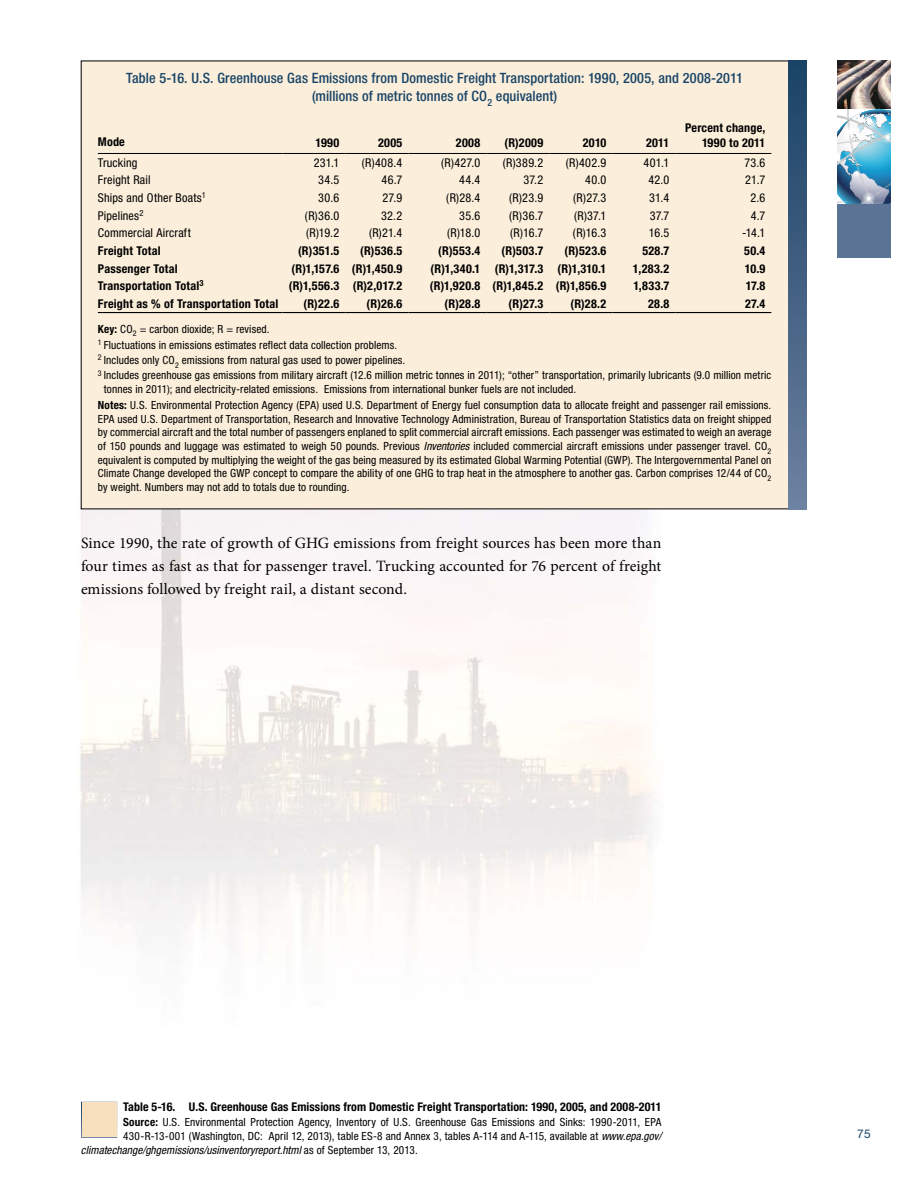
<style>
.page{position:relative;width:918px;height:1188px;background:#fff}
.page>*{position:absolute;margin:0;border:0;box-sizing:border-box;transform-origin:0 0}
.t1{font:15.75px/23.2px "Minion Pro";letter-spacing:.005em;color:#000;text-align:justify}
.t2{font:500 condensed 14.25px/18px "Helvetica Neue LT Std";letter-spacing:.005em;color:#184467;text-align:center}
.t3{font:700 condensed 12.15px/15px "Helvetica Neue LT Std";letter-spacing:.02em;color:#000;text-align:right}
.t4{font:condensed 12.15px "Helvetica Neue LT Std";letter-spacing:.015em;color:#000}
.t5{font:700 condensed 12.15px "Helvetica Neue LT Std";letter-spacing:.04em;color:#000}
.t6{font:700 condensed 12px "Helvetica Neue LT Std";letter-spacing:.005em;color:#000}
.t7{font:12px "Helvetica Neue LT Std";color:#184467}
.t8{font:condensed 11.25px/13.5px "Helvetica Neue LT Std";letter-spacing:.01em;color:#000}
.t9{font:italic condensed 11.25px "Helvetica Neue LT Std";letter-spacing:.005em;color:#000}
.s1{font-weight:700}
.s2{font-style:italic}
.s3{font-style:normal}
</style>
<div class="page">
<img style="left:837px;top:61px;width:54px;height:48px">
<svg style="left:837px;top:109px;width:54px;height:95px"></svg>
<div style="left:837px;top:204px;width:54px;height:54px;background:#5b7394"></div>
<img style="left:80px;top:425px;width:661px;height:523px">
<div style="left:81px;top:61px;width:719px;height:448px;background:#fbeedb"></div>
<hr style="left:98px;top:153px;width:184px;height:1px;background:#000">
<hr style="left:282px;top:153px;width:63px;height:1px;background:#000">
<hr style="left:345px;top:153px;width:63px;height:1px;background:#000">
<hr style="left:408px;top:153px;width:78px;height:1px;background:#000">
<hr style="left:486px;top:153px;width:63px;height:1px;background:#000">
<hr style="left:549px;top:153px;width:63px;height:1px;background:#000">
<hr style="left:612px;top:153px;width:63px;height:1px;background:#000">
<hr style="left:675px;top:153px;width:96px;height:1px;background:#000">
<hr style="left:98px;top:312px;width:184px;height:1px;background:#000">
<hr style="left:282px;top:312px;width:63px;height:1px;background:#000">
<hr style="left:345px;top:312px;width:63px;height:1px;background:#000">
<hr style="left:408px;top:312px;width:78px;height:1px;background:#000">
<hr style="left:486px;top:312px;width:63px;height:1px;background:#000">
<hr style="left:549px;top:312px;width:63px;height:1px;background:#000">
<hr style="left:612px;top:312px;width:63px;height:1px;background:#000">
<hr style="left:675px;top:312px;width:96px;height:1px;background:#000">
<div style="left:788px;top:61px;width:18px;height:448px;background:linear-gradient(to bottom,#194266,#6d80a0)"></div>
<div style="left:81px;top:1102px;width:36px;height:36px;background:#f8dfbd"></div>
<p class="t2" style="left:126px;top:69px;width:618px">Table 5-16. U.S. Greenhouse Gas Emissions from Domestic Freight Transportation: 1990, 2005, and 2008-2011 (millions of metric tonnes of CO<sub>2</sub> equivalent)</p>
<p class="t3" style="left:98px;top:134px;width:29px">Mode</p>
<p class="t3" style="left:316px;top:135px;width:25px">1990</p>
<p class="t3" style="left:378px;top:135px;width:26px">2005</p>
<p class="t3" style="left:456px;top:135px;width:26px">2008</p>
<p class="t3" style="left:505px;top:135px;width:40px">(R)2009</p>
<p class="t3" style="left:583px;top:135px;width:25px">2010</p>
<p class="t3" style="left:646px;top:135px;width:25px">2011</p>
<p class="t3" style="left:685px;top:120px;width:82px">Percent change,<br>1990 to 2011</p>
<p class="t4" style="left:98px;top:155px;width:41px">Trucking</p>
<p class="t4" style="left:314px;top:155px;width:27px">231.1</p>
<p class="t4" style="left:362px;top:155px;width:42px">(R)408.4</p>
<p class="t4" style="left:441px;top:155px;width:41px">(R)427.0</p>
<p class="t4" style="left:503px;top:155px;width:42px">(R)389.2</p>
<p class="t4" style="left:566px;top:155px;width:42px">(R)402.9</p>
<p class="t4" style="left:644px;top:155px;width:27px">401.1</p>
<p class="t4" style="left:744px;top:155px;width:22px">73.6</p>
<p class="t4" style="left:98px;top:173px;width:54px">Freight Rail</p>
<p class="t4" style="left:318px;top:173px;width:23px">34.5</p>
<p class="t4" style="left:381px;top:173px;width:22px">46.7</p>
<p class="t4" style="left:459px;top:173px;width:23px">44.4</p>
<p class="t4" style="left:523px;top:173px;width:22px">37.2</p>
<p class="t4" style="left:585px;top:173px;width:23px">40.0</p>
<p class="t4" style="left:648px;top:173px;width:22px">42.0</p>
<p class="t4" style="left:745px;top:173px;width:22px">21.7</p>
<p class="t4" style="left:98px;top:191px;width:109px">Ships and Other Boats<sup>1</sup></p>
<p class="t4" style="left:318px;top:191px;width:23px">30.6</p>
<p class="t4" style="left:382px;top:191px;width:21px">27.9</p>
<p class="t4" style="left:446px;top:191px;width:36px">(R)28.4</p>
<p class="t4" style="left:509px;top:191px;width:36px">(R)23.9</p>
<p class="t4" style="left:573px;top:191px;width:35px">(R)27.3</p>
<p class="t4" style="left:649px;top:191px;width:22px">31.4</p>
<p class="t4" style="left:750px;top:191px;width:16px">2.6</p>
<p class="t4" style="left:98px;top:208px;width:47px">Pipelines<sup>2</sup></p>
<p class="t4" style="left:305px;top:208px;width:36px">(R)36.0</p>
<p class="t4" style="left:381px;top:208px;width:23px">32.2</p>
<p class="t4" style="left:459px;top:208px;width:23px">35.6</p>
<p class="t4" style="left:509px;top:208px;width:36px">(R)36.7</p>
<p class="t4" style="left:574px;top:208px;width:34px">(R)37.1</p>
<p class="t4" style="left:650px;top:208px;width:21px">37.7</p>
<p class="t4" style="left:751px;top:208px;width:16px">4.7</p>
<p class="t4" style="left:98px;top:226px;width:94px">Commercial Aircraft</p>
<p class="t4" style="left:306px;top:226px;width:35px">(R)19.2</p>
<p class="t4" style="left:369px;top:226px;width:35px">(R)21.4</p>
<p class="t4" style="left:447px;top:226px;width:35px">(R)18.0</p>
<p class="t4" style="left:510px;top:226px;width:35px">(R)16.7</p>
<p class="t4" style="left:573px;top:226px;width:35px">(R)16.3</p>
<p class="t4" style="left:649px;top:226px;width:22px">16.5</p>
<p class="t4" style="left:742px;top:226px;width:25px">-14.1</p>
<p class="t3" style="left:98px;top:243px;width:64px">Freight Total</p>
<p class="t3" style="left:298px;top:243px;width:43px">(R)351.5</p>
<p class="t3" style="left:360px;top:243px;width:44px">(R)536.5</p>
<p class="t3" style="left:438px;top:243px;width:44px">(R)553.4</p>
<p class="t3" style="left:502px;top:243px;width:43px">(R)503.7</p>
<p class="t3" style="left:564px;top:243px;width:43px">(R)523.6</p>
<p class="t3" style="left:642px;top:243px;width:29px">528.7</p>
<p class="t3" style="left:744px;top:243px;width:23px">50.4</p>
<p class="t3" style="left:98px;top:261px;width:81px">Passenger Total</p>
<p class="t3" style="left:292px;top:261px;width:112px">(R)1,157.6 (R)1,450.9</p>
<p class="t3" style="left:431px;top:261px;width:177px">(R)1,340.1 (R)1,317.3 (R)1,310.1</p>
<p class="t3" style="left:633px;top:261px;width:38px">1,283.2</p>
<p class="t3" style="left:745px;top:261px;width:22px">10.9</p>
<p class="t3" style="left:98px;top:278px;width:107px">Transportation Total<sup>3</sup></p>
<p class="t3" style="left:289px;top:278px;width:115px">(R)1,556.3 (R)2,017.2</p>
<p class="t5" style="left:430px;top:279px;width:178px">(R)1,920.8 (R)1,845.2 (R)1,856.9</p>
<p class="t3" style="left:633px;top:278px;width:37px">1,833.7</p>
<p class="t3" style="left:746px;top:278px;width:21px">17.8</p>
<p class="t3" style="left:98px;top:296px;width:182px">Freight as % of Transportation Total</p>
<p class="t3" style="left:304px;top:296px;width:37px">(R)22.6</p>
<p class="t3" style="left:367px;top:296px;width:37px">(R)26.6</p>
<p class="t3" style="left:445px;top:296px;width:37px">(R)28.8</p>
<p class="t3" style="left:509px;top:296px;width:36px">(R)27.3</p>
<p class="t3" style="left:570px;top:296px;width:37px">(R)28.2</p>
<p class="t3" style="left:648px;top:296px;width:23px">28.8</p>
<p class="t3" style="left:745px;top:296px;width:22px">27.4</p>
<p class="t8" style="left:98px;top:320px;width:301px;line-height:16.5px"><span class="s1">Key:</span> CO<sub>2</sub> = carbon dioxide; R = revised.<br><sup>1</sup> Fluctuations in emissions estimates reflect data collection problems.</p>
<p class="t8" style="left:98px;top:353px;width:675px;line-height:15px"><sup>2</sup> Includes only CO<sub>2</sub> emissions from natural gas used to power pipelines.<br><sup>3</sup> Includes greenhouse gas emissions from military aircraft (12.6 million metric tonnes in 2011); “other” transportation, primarily lubricants (9.0 million metric</p>
<p class="t8" style="left:98px;top:381px;width:675px;line-height:16.5px;text-indent:6px">tonnes in 2011); and electricity-related emissions. Emissions from international bunker fuels are not included.<br><span class="s1">Notes:</span> U.S. Environmental Protection Agency (EPA) used U.S. Department of Energy fuel consumption data to allocate freight and passenger rail emissions.</p>
<p class="t8" style="left:98px;top:412px;width:675px;text-align:justify">EPA used U.S. Department of Transportation, Research and Innovative Technology Administration, Bureau of Transportation Statistics data on freight shipped by commercial aircraft and the total number of passengers enplaned to split commercial aircraft emissions. Each passenger was estimated to weigh an average of 150 pounds and luggage was estimated to weigh 50 pounds. Previous <span class="s2">Inventories</span> included commercial aircraft emissions under passenger travel. CO<sub>2 </sub>equivalent is computed by multiplying the weight of the gas being measured by its estimated Global Warming Potential (GWP). The Intergovernmental Panel on Climate Change developed the GWP concept to compare the ability of one GHG to trap heat in the atmosphere to another gas. Carbon comprises 12/44 of CO<sub>2 </sub>by weight. Numbers may not add to totals due to rounding.</p>
<h1 class="t1" style="left:81px;top:531px;width:582px">Since 1990, the rate of growth of GHG emissions from freight sources has been more than four times as fast as that for passenger travel. Trucking accounted for 76 percent of freight emissions followed by freight rail, a distant second.</h1>
<p class="t6" style="left:123px;top:1100px;width:540px">Table 5-16. U.S. Greenhouse Gas Emissions from Domestic Freight Transportation: 1990, 2005, and 2008-2011</p>
<p class="t8" style="left:123px;top:1116px;width:540px"><span class="s1">Source:</span> U.S. Environmental Protection Agency, Inventory of U.S. Greenhouse Gas Emissions and Sinks: 1990-2011, EPA</p>
<p class="t8" style="left:123px;top:1129px;width:540px">430-R-13-001 (Washington, DC: April 12, 2013), table ES-8 and Annex 3, tables A-114 and A-115, available at <span class="s2">www.epa.gov/</span></p>
<p class="t9" style="left:81px;top:1143px;width:338px">climatechange/ghgemissions/usinventoryreport.html <span class="s3">as of September 13, 2013.</span></p>
<p class="t7" style="left:857px;top:1127px;width:15px">75</p>
</div>
